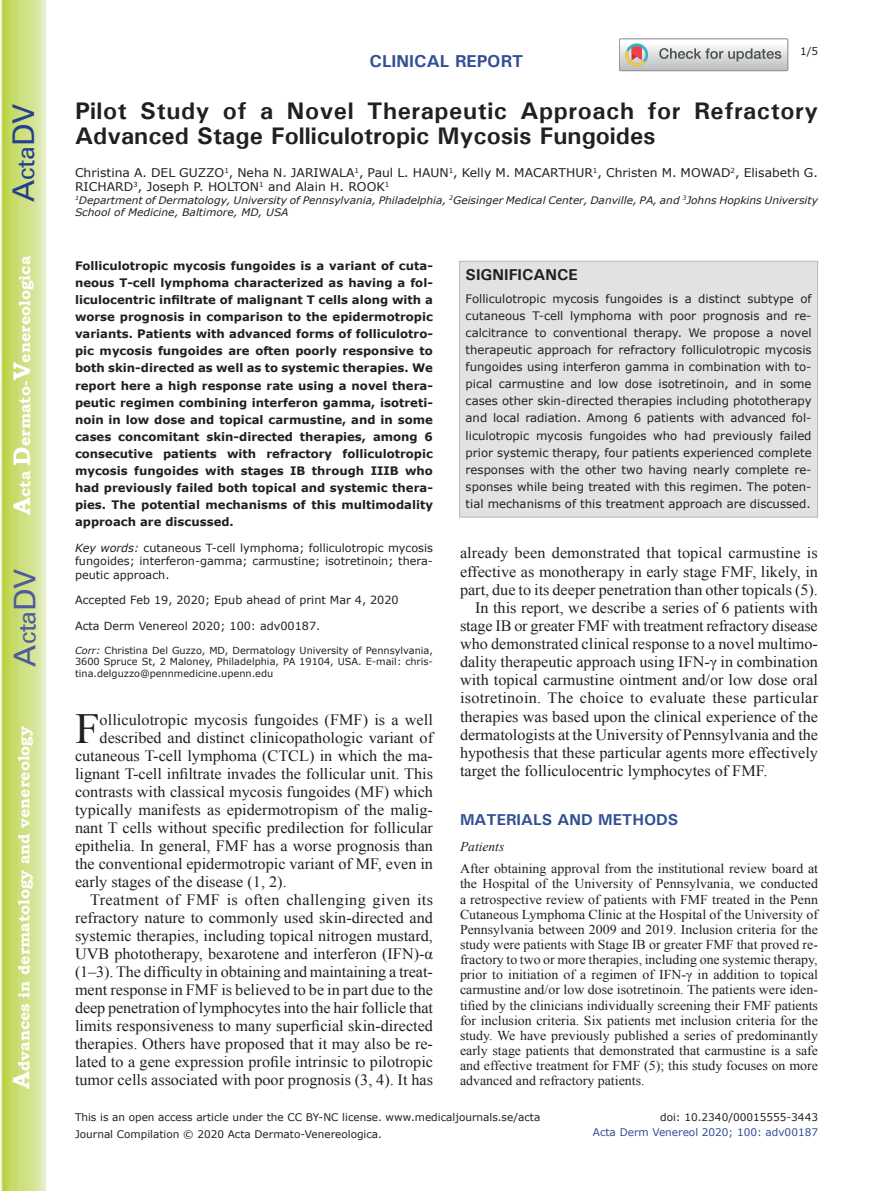
<style>
.page{position:relative;width:893px;height:1191px;background:#fff}
.page>*{position:absolute;margin:0;border:0;box-sizing:border-box;transform-origin:0 0}
.t1{font:42.9px "Times New Roman";color:#231f20}
.t2{font:30px "Univers";color:#4d5a9e}
.t3{font:30px "Univers";color:#253f8e}
.t4{font:700 24px/25.5px "Univers";letter-spacing:.02em;color:#231f20}
.t5{font:700 17.25px "Univers";color:#324f95}
.t6{font:15.75px "Times New Roman";color:#231f20}
.t7{font:700 15.75px "Bookman Old Style";color:#fff}
.t8{font:15.75px "Times New Roman";letter-spacing:.025em;color:#231f20}
.t9{font:700 15.75px "Univers";color:#324f95}
.t10{font:700 15.75px "Univers";color:#231f20}
.t11{font:13.5px/15.1px "Times New Roman";color:#231f20;text-align:justify}
.t12{font:italic 13.5px "Times New Roman";color:#231f20}
.t13{font:12px/14.4px "Verdana";color:#231f20}
.t14{font:700 11.7px/17.1px "Verdana";color:#231f20;text-align:justify}
.t15{font:11.7px/17.1px "Verdana";color:#231f20;text-align:justify}
.t16{font:11.25px/13.5px "Verdana";color:#231f20;text-align:justify}
.t17{font:10.5px/16.8px "Verdana";color:#231f20}
.t18{font:10.5px "Verdana";color:#324f95}
.t19{font:italic 10.35px/12.8px "Verdana";letter-spacing:-.005em;color:#231f20}
.t20{font:9.75px/11.7px "Verdana";color:#231f20;text-align:justify}
.s1{font-size:24px}
.s2{font-style:italic}
</style>
<div class="page">
<svg style="left:1px;top:0;width:45px;height:1191px;background:#cfe084"></svg>
<svg style="left:619px;top:39px;width:169px;height:32px"></svg>
<div style="left:459px;top:261px;width:359px;height:256px;background:#e2e2e1;border:1px solid #bab5b4"></div>
<h2 class="t3" style="left:6px;top:202px;width:100px;rotate:-90deg">A<span class="s1">cta</span>DV</h2>
<p class="t7" style="left:15px;top:515px;width:260px;rotate:-90deg"><span class="s1">A</span>cta <span class="s1">D</span>ermato-<span class="s1">V</span>enereologica</p>
<h2 class="t2" style="left:7px;top:666px;width:100px;rotate:-90deg">A<span class="s1">cta</span>DV</h2>
<p class="t7" style="left:15px;top:1088px;width:364px;rotate:-90deg"><span class="s1">A</span>dvances in dermatology and venereology</p>
<p class="t5" style="left:370px;top:50px;width:155px">CLINICAL REPORT</p>
<p class="t17" style="left:800px;top:43px;width:20px">1/5</p>
<h3 class="t4" style="left:75px;top:97px;width:744px">Pilot Study of a Novel Therapeutic Approach for Refractory<br>Advanced Stage Folliculotropic Mycosis Fungoides</h3>
<p class="t13" style="left:75px;top:165px;width:744px">Christina A. DEL GUZZO<sup>1</sup>, Neha N. JARIWALA<sup>1</sup>, Paul L. HAUN<sup>1</sup>, Kelly M. MACARTHUR<sup>1</sup>, Christen M. MOWAD<sup>2</sup>, Elisabeth G.<br>RICHARD<sup>3</sup>, Joseph P. HOLTON<sup>1</sup> and Alain H. ROOK<sup>1</sup></p>
<p class="t19" style="left:75px;top:194px;width:744px"><sup>1</sup>Department of Dermatology, University of Pennsylvania, Philadelphia, <sup>2</sup>Geisinger Medical Center, Danville, PA, and <sup>3</sup>Johns Hopkins University<br>School of Medicine, Baltimore, MD, USA</p>
<p class="t14" style="left:75px;top:257px;width:359px">Folliculotropic mycosis fungoides is a variant of cuta&shy;neous T-cell lymphoma characterized as having a fol&shy;liculocentric infiltrate of malignant T cells along with a worse prognosis in comparison to the epidermotropic variants. Patients with advanced forms of folliculotro&shy;pic mycosis fungoides are often poorly responsive to both skin-directed as well as to systemic therapies. We report here a high response rate using a novel thera&shy;peutic regimen combining interferon gamma, isotreti&shy;noin in low dose and topical carmustine, and in some cases concomitant skin-directed therapies, among 6 consecutive patients with refractory folliculotropic mycosis fungoides with stages IB through IIIB who had previously failed both topical and systemic thera&shy;pies. The potential mechanisms of this multimodality approach are discussed.</p>
<p class="t16" style="left:75px;top:541px;width:359px"><span class="s2">Key words:</span> cutaneous T-cell lymphoma; folliculotropic mycosis fungoides; interferon-gamma; carmustine; isotretinoin; thera&shy;peutic approach.</p>
<p class="t16" style="left:75px;top:594px;width:325px">Accepted Feb 19, 2020; Epub ahead of print Mar 4, 2020</p>
<p class="t16" style="left:75px;top:619px;width:247px">Acta Derm Venereol 2020; 100: adv00187.</p>
<p class="t20" style="left:75px;top:644px;width:359px"><span class="s2">Corr:</span> Christina Del Guzzo, MD, Dermatology University of Pennsylvania, 3600 Spruce St, 2 Maloney, Philadelphia, PA 19104, USA. E-mail: chris&shy;tina.delguzzo@pennmedicine.upenn.edu</p>
<h1 class="t1" style="left:75px;top:700px;width:26px">F</h1>
<p class="t6" style="left:100px;top:709px;width:335px">olliculotropic mycosis fungoides (FMF) is a well</p>
<p class="t6" style="left:100px;top:727px;width:335px">described and distinct clinicopathologic variant of</p>
<p class="t6" style="left:75px;top:745px;width:359px">cutaneous T-cell lymphoma (CTCL) in which the ma-</p>
<p class="t6" style="left:75px;top:763px;width:360px">lignant T-cell infiltrate invades the follicular unit. This</p>
<p class="t6" style="left:75px;top:781px;width:359px">contrasts with classical mycosis fungoides (MF) which</p>
<p class="t6" style="left:75px;top:799px;width:359px">typically manifests as epidermotropism of the malig-</p>
<p class="t6" style="left:75px;top:817px;width:360px">nant T cells without specific predilection for follicular</p>
<p class="t6" style="left:75px;top:835px;width:359px">epithelia. In general, FMF has a worse prognosis than</p>
<p class="t6" style="left:75px;top:853px;width:360px">the conventional epidermotropic variant of MF, even in</p>
<p class="t6" style="left:75px;top:871px;width:213px">early stages of the disease (1, 2).</p>
<p class="t8" style="left:90px;top:889px;width:345px">Treatment of FMF is often challenging given its</p>
<p class="t6" style="left:75px;top:907px;width:360px">refractory nature to commonly used skin-directed and</p>
<p class="t6" style="left:75px;top:925px;width:360px">systemic therapies, including topical nitrogen mustard,</p>
<p class="t6" style="left:75px;top:943px;width:359px">UVB phototherapy, bexarotene and interferon (IFN)-α</p>
<p class="t6" style="left:75px;top:961px;width:359px">(1–3). The difficulty in obtaining and maintaining a treat-</p>
<p class="t6" style="left:75px;top:979px;width:360px">ment response in FMF is believed to be in part due to the</p>
<p class="t6" style="left:75px;top:997px;width:360px">deep penetration of lymphocytes into the hair follicle that</p>
<p class="t6" style="left:75px;top:1015px;width:359px">limits responsiveness to many superficial skin-directed</p>
<p class="t6" style="left:75px;top:1033px;width:359px">therapies. Others have proposed that it may also be re-</p>
<p class="t6" style="left:75px;top:1051px;width:360px">lated to a gene expression profile intrinsic to pilotropic</p>
<p class="t6" style="left:75px;top:1069px;width:359px">tumor cells associated with poor prognosis (3, 4). It has</p>
<p class="t10" style="left:466px;top:264px;width:114px">SIGNIFICANCE</p>
<p class="t15" style="left:466px;top:290px;width:347px">Folliculotropic mycosis fungoides is a distinct subtype of cutaneous T-cell lymphoma with poor prognosis and re&shy;calcitrance to conventional therapy. We propose a novel therapeutic approach for refractory folliculotropic mycosis fungoides using interferon gamma in combination with to&shy;pical carmustine and low dose isotretinoin, and in some cases other skin-directed therapies including phototherapy and local radiation. Among 6 patients with advanced fol&shy;liculotropic mycosis fungoides who had previously failed prior systemic therapy, four patients experienced complete responses with the other two having nearly complete re&shy;sponses while being treated with this regimen. The poten&shy;tial mechanisms of this treatment approach are discussed.</p>
<p class="t6" style="left:460px;top:542px;width:359px">already been demonstrated that topical carmustine is</p>
<p class="t6" style="left:460px;top:560px;width:360px">effective as monotherapy in early stage FMF, likely, in</p>
<p class="t6" style="left:460px;top:579px;width:360px">part, due to its deeper penetration than other topicals (5).</p>
<p class="t6" style="left:475px;top:597px;width:344px">In this report, we describe a series of 6 patients with</p>
<p class="t6" style="left:460px;top:615px;width:359px">stage IB or greater FMF with treatment refractory disease</p>
<p class="t6" style="left:460px;top:633px;width:359px">who demonstrated clinical response to a novel multimo-</p>
<p class="t6" style="left:460px;top:651px;width:360px">dality therapeutic approach using IFN-γ in combination</p>
<p class="t6" style="left:460px;top:669px;width:360px">with topical carmustine ointment and/or low dose oral</p>
<p class="t6" style="left:460px;top:687px;width:360px">isotretinoin. The choice to evaluate these particular</p>
<p class="t6" style="left:460px;top:705px;width:360px">therapies was based upon the clinical experience of the</p>
<p class="t6" style="left:460px;top:724px;width:360px">dermatologists at the University of Pennsylvania and the</p>
<p class="t6" style="left:460px;top:742px;width:360px">hypothesis that these particular agents more effectively</p>
<p class="t6" style="left:460px;top:760px;width:309px">target the folliculocentric lymphocytes of FMF.</p>
<p class="t9" style="left:460px;top:809px;width:220px">MATERIALS AND METHODS</p>
<p class="t12" style="left:460px;top:837px;width:46px">Patients</p>
<p class="t11" style="left:460px;top:861px;width:360px">After obtaining approval from the institutional review board at the Hospital of the University of Pennsylvania, we conducted a retrospective review of patients with FMF treated in the Penn Cutaneous Lymphoma Clinic at the Hospital of the University of Pennsylvania between 2009 and 2019. Inclusion criteria for the study were patients with Stage IB or greater FMF that proved re&shy;fractory to two or more therapies, including one systemic therapy, prior to initiation of a regimen of IFN-γ in addition to topical carmustine and/or low dose isotretinoin. The patients were iden&shy;tified by the clinicians individually screening their FMF patients for inclusion criteria. Six patients met inclusion criteria for the study. We have previously published a series of predominantly early stage patients that demonstrated that carmustine is a safe and effective treatment for FMF (5); this study focuses on more advanced and refractory patients.</p>
<p class="t17" style="left:75px;top:1108px;width:467px">This is an open access article under the CC BY-NC license. www.medicaljournals.se/acta<br>Journal Compilation © 2020 Acta Dermato-Venereologica.</p>
<p class="t17" style="left:660px;top:1108px;width:159px">doi: 10.2340/00015555-3443</p>
<p class="t18" style="left:593px;top:1125px;width:227px">Acta Derm Venereol 2020; 100: adv00187</p>
</div>
